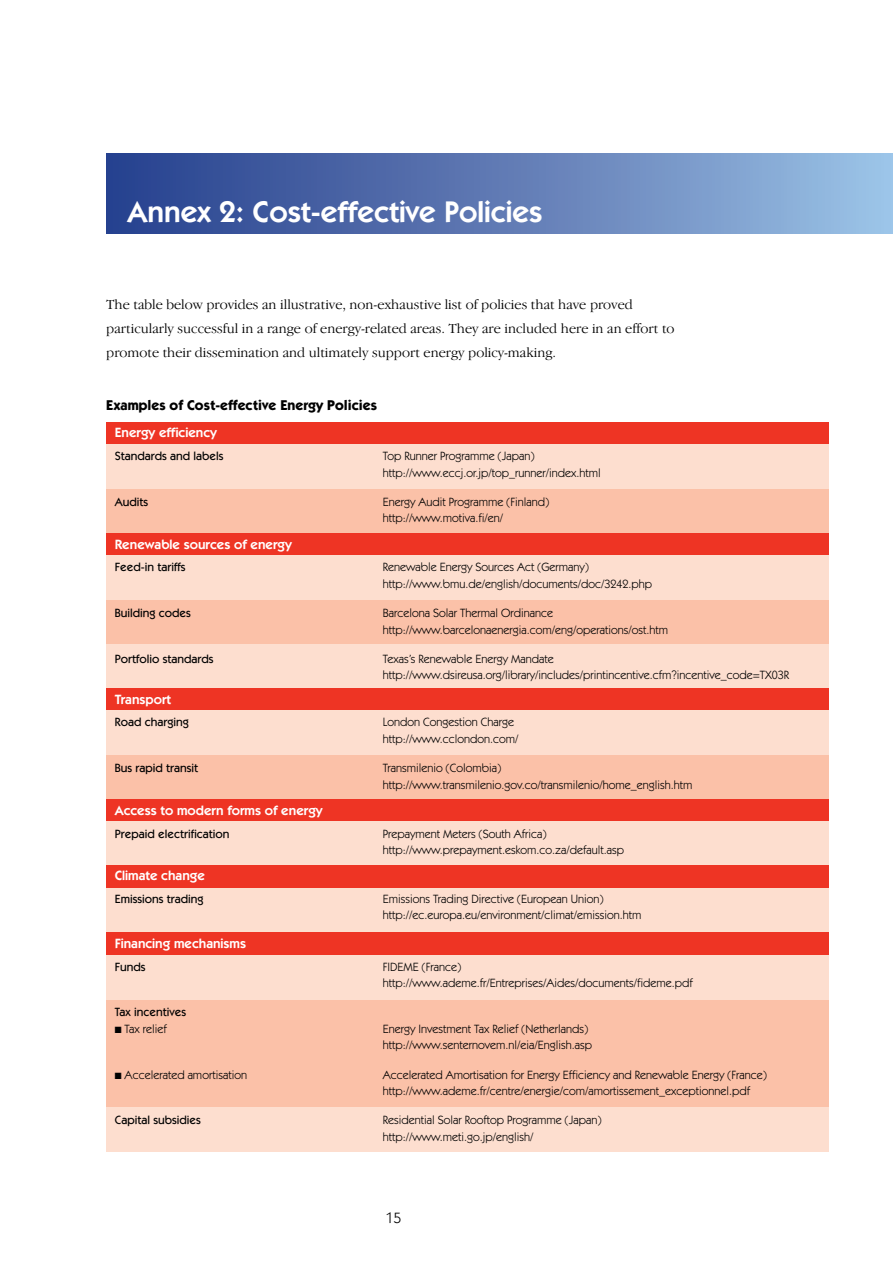
<style>
.page{position:relative;width:893px;height:1263px;background:#fff}
.page>*{position:absolute;margin:0;border:0;box-sizing:border-box;transform-origin:0 0}
.t1{font:600 30px "Itc Kabel";color:#fff}
.t2{font:15px "Itc Kabel";color:#000}
.t3{font:300 14.25px/24px "Garamond IT Cby BT";color:#000}
.t4{font:700 14.25px "Itc Kabel";color:#000}
.t5{font:600 13.5px "Itc Kabel";color:#fff}
.t6{font:12px/16.5px "Itc Kabel";color:#000}
.t7{font:500 12px "Itc Kabel";color:#000}
</style>
<div class="page">
<div style="left:107px;top:644px;width:722px;height:44px;background:#fddecf"></div>
<div style="left:107px;top:1106px;width:722px;height:45px;background:#fddecf"></div>
<div style="left:106px;top:153px;width:787px;height:81px;background:linear-gradient(to right,#253c8a,#9bbfe3)"></div>
<div style="left:107px;top:489px;width:722px;height:44px;background:#fbc1a8"></div>
<div style="left:107px;top:422px;width:722px;height:23px;background:#ee3424"></div>
<div style="left:107px;top:445px;width:722px;height:44px;background:#fddecf"></div>
<div style="left:107px;top:600px;width:722px;height:44px;background:#fbc1a8"></div>
<div style="left:107px;top:533px;width:722px;height:23px;background:#ee3424"></div>
<div style="left:107px;top:556px;width:722px;height:44px;background:#fddecf"></div>
<div style="left:107px;top:755px;width:722px;height:44px;background:#fbc1a8"></div>
<div style="left:107px;top:688px;width:722px;height:23px;background:#ee3424"></div>
<div style="left:107px;top:711px;width:722px;height:44px;background:#fddecf"></div>
<div style="left:107px;top:799px;width:722px;height:22px;background:#ee3424"></div>
<div style="left:107px;top:821px;width:722px;height:45px;background:#fddecf"></div>
<div style="left:107px;top:866px;width:722px;height:22px;background:#ee3424"></div>
<div style="left:107px;top:888px;width:722px;height:44px;background:#fddecf"></div>
<div style="left:107px;top:999px;width:722px;height:107px;background:#fbc1a8"></div>
<div style="left:107px;top:932px;width:722px;height:23px;background:#ee3424"></div>
<div style="left:107px;top:955px;width:722px;height:44px;background:#fddecf"></div>
<h1 class="t1" style="left:128px;top:194px;width:417px">Annex 2: Cost-effective Policies</h1>
<p class="t3" style="left:106px;top:292px;width:570px">The table below provides an illustrative, non-exhaustive list of policies that have proved particularly successful in a range of energy-related areas. They are included here in an effort to promote their dissemination and ultimately support energy policy-making.</p>
<p class="t4" style="left:106px;top:397px;width:272px">Examples of Cost-effective Energy Policies</p>
<p class="t5" style="left:115px;top:425px;width:104px">Energy efficiency</p>
<p class="t7" style="left:115px;top:449px;width:110px">Standards and labels</p>
<p class="t6" style="left:383px;top:448px;width:220px">Top Runner Programme (Japan) http://www.eccj.or.jp/top_runner/index.html</p>
<p class="t7" style="left:115px;top:495px;width:35px">Audits</p>
<p class="t6" style="left:383px;top:493px;width:168px">Energy Audit Programme (Finland) http://www.motiva.fi/en/</p>
<p class="t5" style="left:115px;top:536px;width:179px">Renewable sources of energy</p>
<p class="t7" style="left:115px;top:560px;width:72px">Feed-in tariffs</p>
<p class="t6" style="left:383px;top:559px;width:271px">Renewable Energy Sources Act (Germany) http://www.bmu.de/english/documents/doc/3242.php</p>
<p class="t7" style="left:115px;top:606px;width:78px">Building codes</p>
<p class="t6" style="left:383px;top:605px;width:287px">Barcelona Solar Thermal Ordinance http://www.barcelonaenergia.com/eng/operations/ost.htm</p>
<p class="t7" style="left:115px;top:652px;width:100px">Portfolio standards</p>
<p class="t6" style="left:383px;top:651px;width:408px">Texas’s Renewable Energy Mandate http://www.dsireusa.org/library/includes/printincentive.cfm?incentive_code=TX03R</p>
<p class="t5" style="left:115px;top:691px;width:58px">Transport</p>
<p class="t7" style="left:115px;top:715px;width:76px">Road charging</p>
<p class="t6" style="left:383px;top:714px;width:137px">London Congestion Charge http://www.cclondon.com/</p>
<p class="t7" style="left:115px;top:761px;width:85px">Bus rapid transit</p>
<p class="t6" style="left:383px;top:760px;width:311px">Transmilenio (Colombia) http://www.transmilenio.gov.co/transmilenio/home_english.htm</p>
<p class="t5" style="left:115px;top:802px;width:209px">Access to modern forms of energy</p>
<p class="t7" style="left:115px;top:826px;width:116px">Prepaid electrification</p>
<p class="t6" style="left:383px;top:825px;width:243px">Prepayment Meters (South Africa) http://www.prepayment.eskom.co.za/default.asp</p>
<p class="t5" style="left:115px;top:867px;width:92px">Climate change</p>
<p class="t7" style="left:115px;top:892px;width:90px">Emissions trading</p>
<p class="t6" style="left:383px;top:891px;width:260px">Emissions Trading Directive (European Union) http://ec.europa.eu/environment/climat/emission.htm</p>
<p class="t5" style="left:115px;top:935px;width:133px">Financing mechanisms</p>
<p class="t7" style="left:115px;top:959px;width:32px">Funds</p>
<p class="t6" style="left:383px;top:958px;width:312px">FIDEME (France) http://www.ademe.fr/Entreprises/Aides/documents/fideme.pdf</p>
<p class="t7" style="left:115px;top:1005px;width:73px">Tax incentives</p>
<p class="t6" style="left:115px;top:1021px;width:54px">■ Tax relief</p>
<p class="t6" style="left:383px;top:1021px;width:211px">Energy Investment Tax Relief (Netherlands) http://www.senternovem.nl/eia/English.asp</p>
<p class="t6" style="left:115px;top:1066px;width:134px">■ Accelerated amortisation</p>
<p class="t6" style="left:383px;top:1066px;width:385px">Accelerated Amortisation for Energy Efficiency and Renewable Energy (France) http://www.ademe.fr/centre/energie/com/amortissement_exceptionnel.pdf</p>
<p class="t7" style="left:115px;top:1113px;width:88px">Capital subsidies</p>
<p class="t6" style="left:383px;top:1112px;width:220px">Residential Solar Rooftop Programme (Japan) http://www.meti.go.jp/english/</p>
<p class="t2" style="left:386px;top:1209px;width:17px">15</p>
</div>
